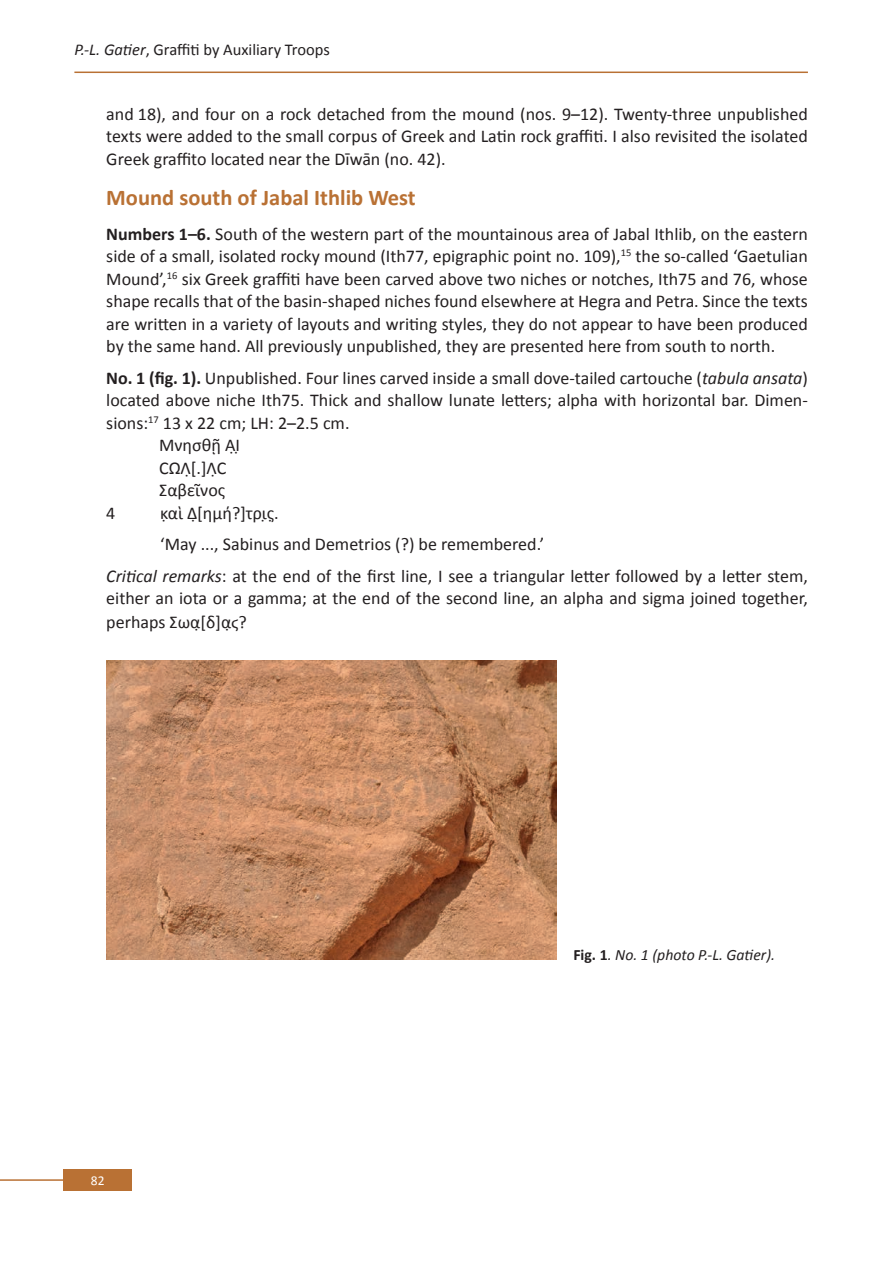
<style>
.page{position:relative;width:893px;height:1263px;background:#fff}
.page>*{position:absolute;margin:0;border:0;box-sizing:border-box;transform-origin:0 0}
.t1{font:700 22.5px "Calibri";color:#b97134}
.t2{font:18px/22.5px "Calibri";color:#231f20;text-align:justify}
.t3{font:16.5px "Calibri";color:#231f20}
.t4{font:italic 15.75px "Calibri";color:#231f20}
.t5{font:13.5px "Calibri";color:#fff}
.s1{font-style:italic}
.s2{font-weight:700}
.s3{font-weight:700;font-style:normal}
</style>
<div class="page">
<hr style="left:74px;top:72px;width:734px;height:1px;background:#b97134">
<div style="left:64px;top:1169px;width:68px;height:22px;background:#b97134"></div>
<hr style="left:0;top:1179px;width:64px;height:2px;background:#b97134">
<img style="left:106px;top:661px;width:450px;height:298px">
<p class="t3" style="left:74px;top:39px;width:257px"><span class="s1">P.-L. Gatier</span>, Graffiti by Auxiliary Troops</p>
<p class="t2" style="left:106px;top:103px;width:703px">and 18), and four on a rock detached from the mound (nos. 9–12). Twenty-three unpublished texts were added to the small corpus of Greek and Latin rock graffiti. I also revisited the isolated Greek graffito located near the Dīwān (no. 42).</p>
<p class="t1" style="left:106px;top:183px;width:311px">Mound south of Jabal Ithlib West</p>
<p class="t2" style="left:106px;top:223px;width:703px"><span class="s2">Numbers 1–6.</span> South of the western part of the mountainous area of Jabal Ithlib, on the eastern side of a small, isolated rocky mound (Ith77, epigraphic point no. 109),<sup>15</sup> the so-called ‘Gaetulian Mound’,<sup>16</sup> six Greek graffiti have been carved above two niches or notches, Ith75 and 76, whose shape recalls that of the basin-shaped niches found elsewhere at Hegra and Petra. Since the texts are written in a variety of layouts and writing styles, they do not appear to have been produced by the same hand. All previously unpublished, they are presented here from south to north.</p>
<p class="t2" style="left:106px;top:367px;width:703px"><span class="s2">No. 1 (fig. 1).</span> Unpublished. Four lines carved inside a small dove-tailed cartouche (<span class="s1">tabula ansata</span>)</p>
<p class="t2" style="left:106px;top:389px;width:703px">located above niche Ith75. Thick and shallow lunate letters; alpha with horizontal bar. Dimen-</p>
<p class="t2" style="left:106px;top:412px;width:245px">sions:<sup>17</sup> 13 x 22 cm; LH: 2–2.5 cm.</p>
<p class="t2" style="left:159px;top:434px;width:87px">Μνησθῇ Α̣Ι̣</p>
<p class="t2" style="left:159px;top:457px;width:69px">ϹΩΛ̣[.]Λ̣Ϲ</p>
<p class="t2" style="left:159px;top:479px;width:68px">Σαβεῖνος</p>
<p class="t2" style="left:106px;top:502px;width:11px">4</p>
<p class="t2" style="left:160px;top:502px;width:120px">κ̣αὶ Δ̣[ημή?]τρι̣ς̣.</p>
<p class="t2" style="left:160px;top:533px;width:386px">‘May ..., Sabinus and Demetrios (?) be remembered.’</p>
<p class="t2" style="left:106px;top:565px;width:703px"><span class="s1">Critical remarks</span>: at the end of the first line, I see a triangular letter followed by a letter stem,</p>
<p class="t2" style="left:106px;top:586px;width:703px;line-height:24px">either an iota or a gamma; at the end of the second line, an alpha and sigma joined together, perhaps Σωα̣[δ]α̣ϛ?</p>
<p class="t5" style="left:91px;top:1172px;width:15px">82</p>
<p class="t4" style="left:573px;top:944px;width:203px"><span class="s3">Fig. 1</span>. No. 1 (photo P.-L. Gatier).</p>
</div>
